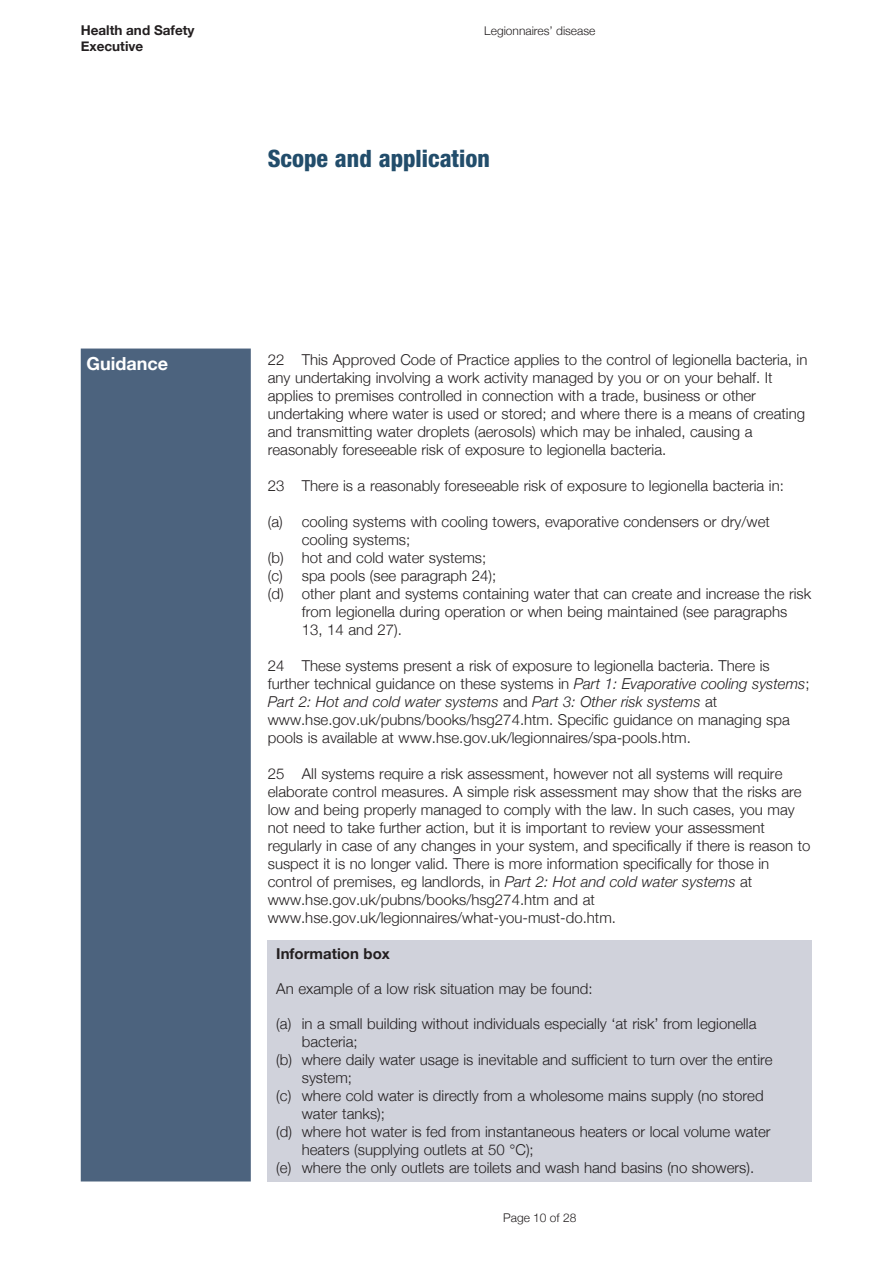
<style>
.page{position:relative;width:893px;height:1263px;background:#fff}
.page>*{position:absolute;margin:0;border:0;box-sizing:border-box;transform-origin:0 0}
.t1{font:800 condensed 24px "Helvetica Neue";color:#224d6b}
.t2{font:700 18px "Helvetica Neue";color:#fff}
.t3{font:300 15px/18px "Helvetica Neue";color:#231f20}
.t4{font:700 15px "Helvetica Neue";color:#231f20}
.t5{font:700 13.5px/16.5px "Helvetica Neue";color:#231f20}
.t6{font:300 12px "Helvetica Neue";color:#231f20}
.s1{font-style:italic}
</style>
<div class="page">
<div style="left:268px;top:941px;width:544px;height:241px;background:#d0d2db"></div>
<div style="left:82px;top:349px;width:168px;height:832px;background:#4c637e"></div>
<div style="left:81px;top:349px;width:170px;height:833px;border:2px solid #4c637e"></div>
<p class="t5" style="left:81px;top:21px;width:115px">Health and Safety<br>Executive</p>
<p class="t6" style="left:484px;top:23px;width:113px">Legionnaires’ disease</p>
<p class="t2" style="left:87px;top:352px;width:83px">Guidance</p>
<h1 class="t1" style="left:268px;top:150px;width:224px">Scope and application</h1>
<p class="t3" style="left:268px;top:350px;width:541px">22 This Approved Code of Practice applies to the control of legionella bacteria, in any undertaking involving a work activity managed by you or on your behalf. It applies to premises controlled in connection with a trade, business or other undertaking where water is used or stored; and where there is a means of creating and transmitting water droplets (aerosols) which may be inhaled, causing a reasonably foreseeable risk of exposure to legionella bacteria.</p>
<p class="t3" style="left:268px;top:476px;width:518px">23 There is a reasonably foreseeable risk of exposure to legionella bacteria in:</p>
<p class="t3" style="left:268px;top:512px;width:503px">(a) cooling systems with cooling towers, evaporative condensers or dry/wet</p>
<p class="t3" style="left:302px;top:530px;width:110px">cooling systems;</p>
<p class="t3" style="left:268px;top:548px;width:220px">(b) hot and cold water systems;</p>
<p class="t3" style="left:268px;top:566px;width:230px">(c) spa pools (see paragraph 24);</p>
<p class="t3" style="left:268px;top:584px;width:545px">(d) other plant and systems containing water that can create and increase the risk</p>
<p class="t3" style="left:302px;top:602px;width:487px">from legionella during operation or when being maintained (see paragraphs</p>
<p class="t3" style="left:302px;top:620px;width:102px">13, 14 and 27).</p>
<p class="t3" style="left:268px;top:656px;width:543px">24 These systems present a risk of exposure to legionella bacteria. There is further technical guidance on these systems in <span class="s1">Part 1: Evaporative cooling systems</span>; <span class="s1">Part 2: Hot and cold water systems</span> and <span class="s1">Part 3: Other risk systems</span> at www.hse.gov.uk/pubns/books/hsg274.htm. Specific guidance on managing spa pools is available at www.hse.gov.uk/legionnaires/spa-pools.htm.</p>
<p class="t3" style="left:268px;top:764px;width:544px">25 All systems require a risk assessment, however not all systems will require elaborate control measures. A simple risk assessment may show that the risks are low and being properly managed to comply with the law. In such cases, you may not need to take further action, but it is important to review your assessment regularly in case of any changes in your system, and specifically if there is reason to suspect it is no longer valid. There is more information specifically for those in control of premises, eg landlords, in <span class="s1">Part 2: Hot and cold water systems</span> at www.hse.gov.uk/pubns/books/hsg274.htm and at www.hse.gov.uk/legionnaires/what-you-must-do.htm.</p>
<p class="t4" style="left:276px;top:944px;width:115px">Information box</p>
<p class="t3" style="left:276px;top:979px;width:318px">An example of a low risk situation may be found:</p>
<p class="t3" style="left:276px;top:1014px;width:482px">(a) in a small building without individuals especially ‘at risk’ from legionella</p>
<p class="t3" style="left:302px;top:1032px;width:57px">bacteria;</p>
<p class="t3" style="left:276px;top:1050px;width:498px">(b) where daily water usage is inevitable and sufficient to turn over the entire</p>
<p class="t3" style="left:302px;top:1068px;width:52px">system;</p>
<p class="t3" style="left:276px;top:1086px;width:489px">(c) where cold water is directly from a wholesome mains supply (no stored</p>
<p class="t3" style="left:302px;top:1104px;width:85px">water tanks);</p>
<p class="t3" style="left:276px;top:1122px;width:496px">(d) where hot water is fed from instantaneous heaters or local volume water</p>
<p class="t3" style="left:302px;top:1140px;width:233px">heaters (supplying outlets at 50 °C);</p>
<p class="t3" style="left:276px;top:1158px;width:479px">(e) where the only outlets are toilets and wash hand basins (no showers).</p>
<p class="t6" style="left:503px;top:1211px;width:75px">Page 10 of 28</p>
</div>
